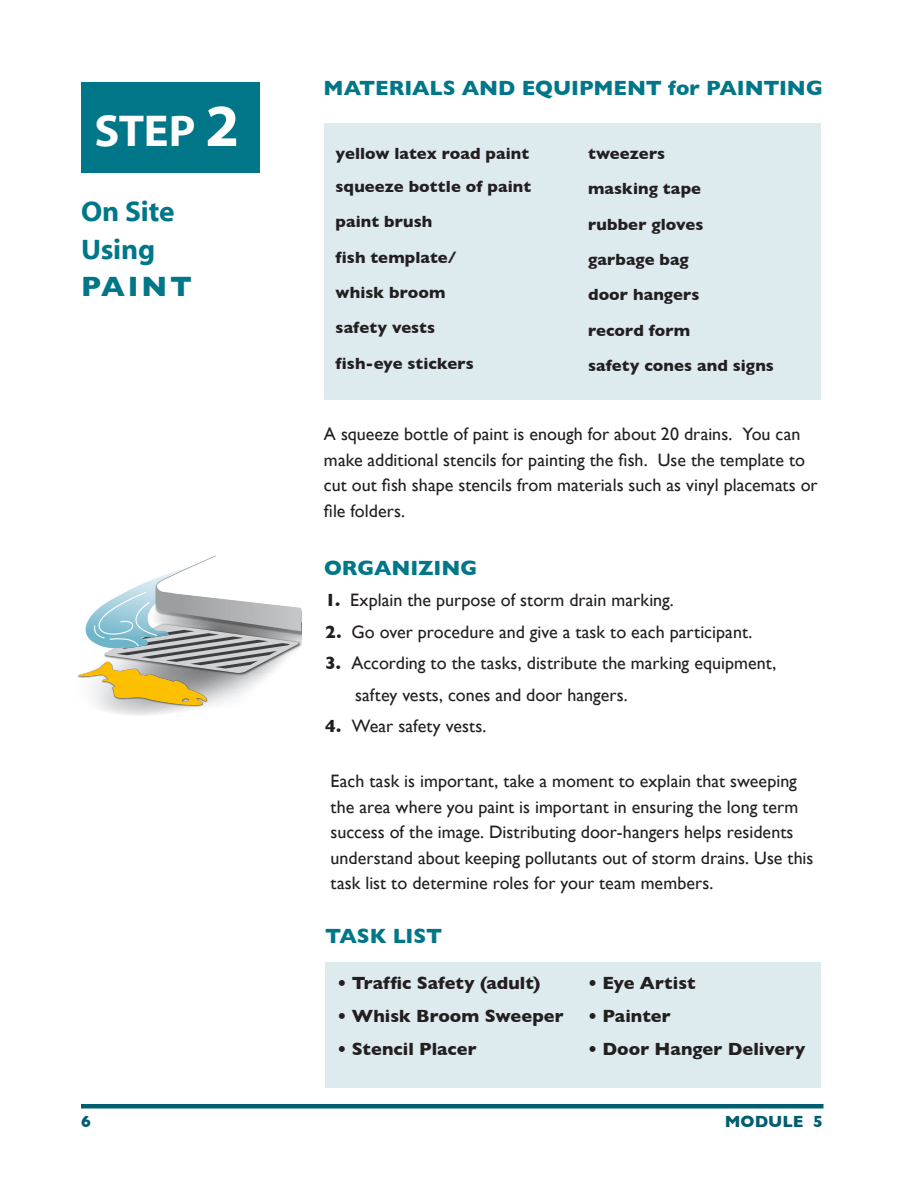
<style>
.page{position:relative;width:918px;height:1188px;background:#fff}
.page>*{position:absolute;margin:0;border:0;box-sizing:border-box;transform-origin:0 0}
.t1{font:700 45px "Myriad Web Pro";color:#fff}
.t2{font:700 28.5px "Myriad Web Pro";letter-spacing:-.005em;color:#007689}
.t3{font:700 28.5px "Gill Sans";letter-spacing:.1em;color:#007689}
.t4{font:700 21px "Gill Sans";letter-spacing:-.005em;color:#007689}
.t5{font:18px/25.5px "Gill Sans";color:#231f20}
.t6{font:700 18px "Gill Sans";letter-spacing:.005em;color:#231f20}
.lists{font:700 16.5px/33px "Gill Sans";letter-spacing:.005em;color:#231f20}
.t7{font:700 16.5px "Gill Sans";letter-spacing:.005em;color:#005e70}
.s1{font-size:60px}
.s2{font-weight:700}
</style>
<div class="page">
<hr style="left:81px;top:1104px;width:743px;height:4px;background:#005e70">
<div style="left:324px;top:123px;width:497px;height:277px;background:#ddeaee"></div>
<div style="left:325px;top:962px;width:495px;height:125px;background:#ddeaee"></div>
<svg style="left:85px;top:555px;width:216px;height:139px"></svg>
<img style="left:77px;top:659px;width:164px;height:56px">
<div style="left:81px;top:83px;width:178px;height:90px;background:#007689"></div>
<p class="t1" style="left:94px;top:106px;width:146px">STEP <span class="s1">2</span></p>
<p class="t2" style="left:81px;top:196px;width:95px">On Site</p>
<p class="t2" style="left:81px;top:234px;width:76px">Using</p>
<p class="t3" style="left:81px;top:264px;width:113px">PAINT</p>
<p class="t4" style="left:324px;top:72px;width:501px">MATERIALS AND EQUIPMENT for PAINTING</p>
<p class="lists" style="left:336px;top:136px;width:197px">yellow latex road paint squeeze bottle of paint</p>
<p class="lists" style="left:336px;top:205px;width:98px">paint brush</p>
<p class="lists" style="left:336px;top:240px;width:122px">fish template/</p>
<p class="lists" style="left:336px;top:276px;width:111px">whisk broom</p>
<p class="lists" style="left:336px;top:311px;width:101px">safety vests</p>
<p class="lists" style="left:336px;top:346px;width:140px">fish-eye stickers</p>
<p class="lists" style="left:588px;top:136px;width:79px">tweezers</p>
<p class="lists" style="left:588px;top:172px;width:115px">masking tape</p>
<p class="lists" style="left:588px;top:207px;width:117px">rubber gloves</p>
<p class="lists" style="left:588px;top:243px;width:102px">garbage bag</p>
<p class="lists" style="left:588px;top:278px;width:113px">door hangers</p>
<p class="lists" style="left:588px;top:313px;width:104px">record form</p>
<p class="lists" style="left:588px;top:349px;width:187px">safety cones and signs</p>
<p class="t5" style="left:324px;top:421px;width:495px">A squeeze bottle of paint is enough for about 20 drains. You can make additional stencils for painting the fish. Use the template to cut out fish shape stencils from materials such as vinyl placemats or file folders.</p>
<p class="t4" style="left:324px;top:551px;width:155px">ORGANIZING</p>
<p class="t5" style="left:325px;top:587px;width:350px"><span class="s2">1.</span> Explain the purpose of storm drain marking.</p>
<p class="t5" style="left:325px;top:619px;width:429px"><span class="s2">2.</span> Go over procedure and give a task to each participant.</p>
<p class="t5" style="left:325px;top:650px;width:453px"><span class="s2">3.</span> According to the tasks, distribute the marking equipment,</p>
<p class="t5" style="left:355px;top:682px;width:274px">saftey vests, cones and door hangers.</p>
<p class="t5" style="left:325px;top:713px;width:163px"><span class="s2">4.</span> Wear safety vests.</p>
<p class="t5" style="left:331px;top:768px;width:484px">Each task is important, take a moment to explain that sweeping the area where you paint is important in ensuring the long term success of the image. Distributing door-hangers helps residents understand about keeping pollutants out of storm drains. Use this task list to determine roles for your team members.</p>
<p class="t4" style="left:325px;top:919px;width:119px">TASK LIST</p>
<p class="t6" style="left:337px;top:969px;width:204px">• Traffic Safety (adult)</p>
<p class="t6" style="left:337px;top:1002px;width:228px">• Whisk Broom Sweeper</p>
<p class="t6" style="left:337px;top:1035px;width:141px">• Stencil Placer</p>
<p class="t6" style="left:588px;top:969px;width:109px">• Eye Artist</p>
<p class="t6" style="left:588px;top:1002px;width:84px">• Painter</p>
<p class="t6" style="left:588px;top:1035px;width:219px">• Door Hanger Delivery</p>
<p class="t7" style="left:81px;top:1108px;width:11px">6</p>
<p class="t7" style="left:725px;top:1108px;width:100px">MODULE 5</p>
</div>
